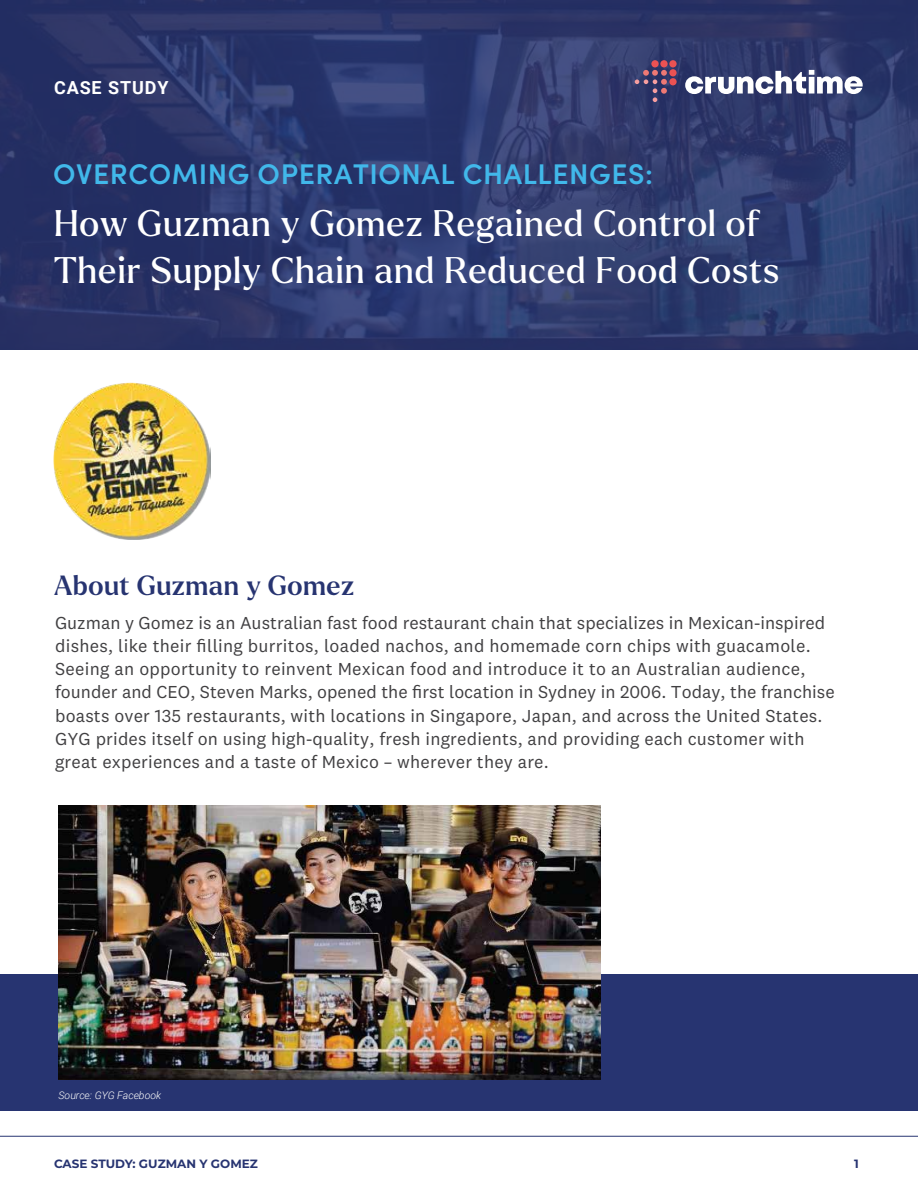
<style>
.page{position:relative;width:918px;height:1188px;background:#fff}
.page>*{position:absolute;margin:0;border:0;box-sizing:border-box;transform-origin:0 0}
.t1{font:36px/46.5px "Larken";letter-spacing:.025em;color:#fff}
.t2{font:600 28.5px "Sofia Pro";letter-spacing:.02em;color:#41b8ea}
.t3{font:500 27px "Larken";letter-spacing:.02em;color:#273471}
.t4{font:18px/23.2px "National 2";letter-spacing:.01em;color:#414042}
.t5{font:700 18px "Roboto";letter-spacing:.05em;color:#fff}
.t6{font:700 12px "Montserrat";color:#273471}
.t7{font:italic 300 10.5px "Roboto";color:#fff}
</style>
<div class="page">
<hr style="left:0;top:1136px;width:918px;height:1px;background:#273471">
<div style="left:0;top:974px;width:918px;height:137px;background:#273471"></div>
<svg style="left:0;top:0;width:918px;height:350px;fill:#2b3669"></svg>
<img style="left:53px;top:382px;width:158px;height:158px">
<img style="left:58px;top:806px;width:542px;height:274px">
<svg style="left:685px;top:70px;width:178px;height:24px"></svg>
<svg style="left:635px;top:70px;width:32px;height:32px"></svg>
<div style="left:669px;top:60px;width:8px;height:7px;background:#eb5253;border-radius:50%"></div>
<div style="left:669px;top:69px;width:8px;height:7px;background:#eb5253;border-radius:50%"></div>
<div style="left:669px;top:78px;width:8px;height:7px;background:#eb5253;border-radius:50%"></div>
<div style="left:660px;top:60px;width:8px;height:7px;background:#eb5253;border-radius:50%"></div>
<div style="left:651px;top:60px;width:8px;height:7px;background:#eb5253;border-radius:50%"></div>
<p class="t5" style="left:54px;top:75px;width:116px">CASE STUDY</p>
<h2 class="t2" style="left:53px;top:152px;width:602px">OVERCOMING OPERATIONAL CHALLENGES:</h2>
<h1 class="t1" style="left:54px;top:200px;width:727px">How Guzman y Gomez Regained Control of<br>Their Supply Chain and Reduced Food Costs</h1>
<h3 class="t3" style="left:54px;top:567px;width:302px">About Guzman y Gomez</h3>
<p class="t4" style="left:55px;top:611px;width:781px">Guzman y Gomez is an Australian fast food restaurant chain that specializes in Mexican-inspired dishes, like their filling burritos, loaded nachos, and homemade corn chips with guacamole.<br>Seeing an opportunity to reinvent Mexican food and introduce it to an Australian audience, founder and CEO, Steven Marks, opened the first location in Sydney in 2006. Today, the franchise boasts over 135 restaurants, with locations in Singapore, Japan, and across the United States.<br>GYG prides itself on using high-quality, fresh ingredients, and providing each customer with great experiences and a taste of Mexico – wherever they are.</p>
<p class="t7" style="left:58px;top:1088px;width:104px">Source: GYG Facebook</p>
<p class="t6" style="left:54px;top:1155px;width:205px">CASE STUDY: GUZMAN Y GOMEZ</p>
<p class="t6" style="left:854px;top:1155px;width:6px">1</p>
</div>
